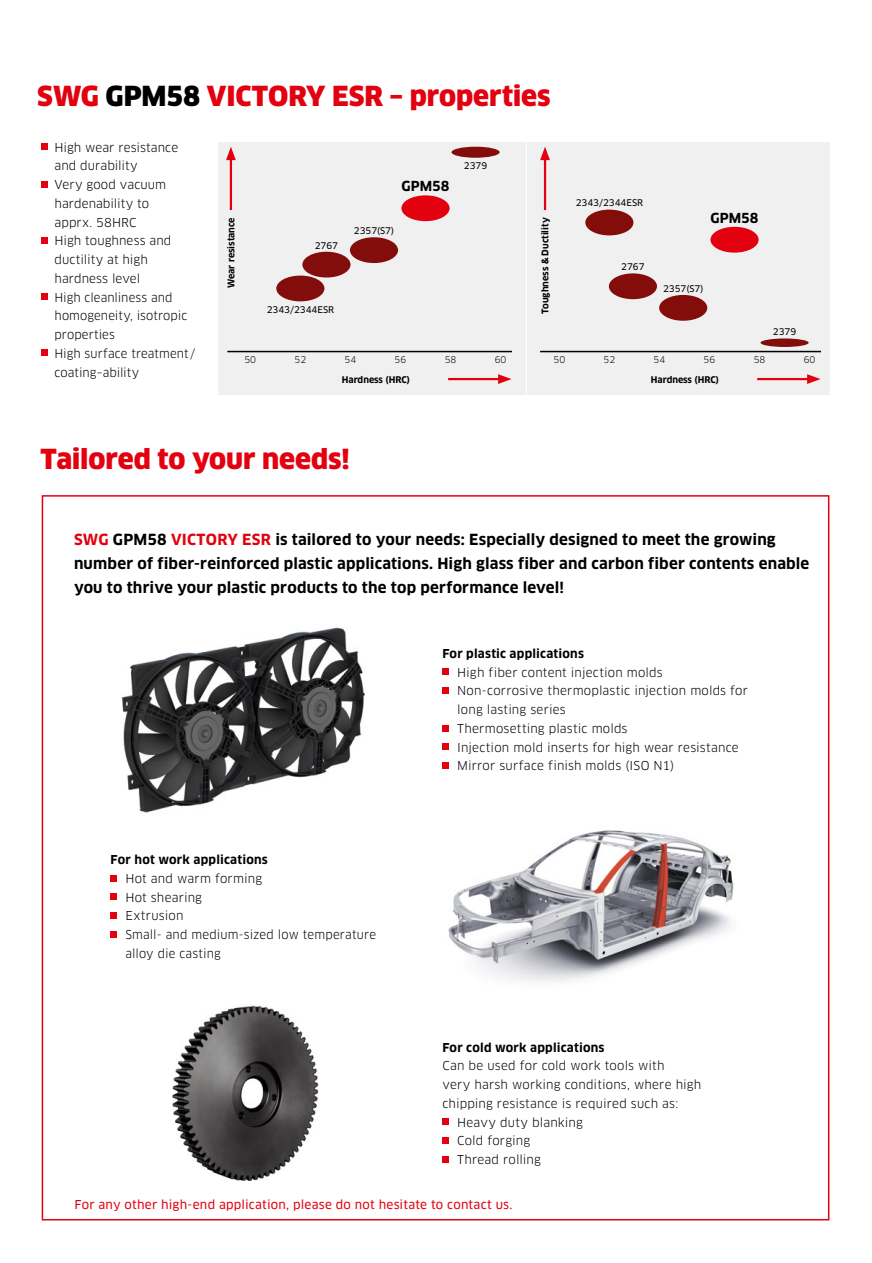
<style>
.page{position:relative;width:872px;height:1263px;background:#fff}
.page>*{position:absolute;margin:0;border:0;box-sizing:border-box;transform-origin:0 0}
.t1{font:900 27px "Clan OT";letter-spacing:-.005em;color:#e3000f}
.t2{font:700 15px/24px "Clan OT";letter-spacing:.01em;color:#000}
.t3{font:700 13.5px "Clan OT";color:#000}
.t4{font:12px/18.8px "Clan OT";letter-spacing:.01em;color:#000}
.t5{font:700 12px "Clan OT";letter-spacing:.02em;color:#000}
.t6{font:12px "Clan OT News";letter-spacing:.015em;color:#e3000f}
.t7{font:700 9px "Clan OT";color:#000}
.t8{font:9px "Clan OT News";color:#000}
.t9{font:9px "Clan OT";color:#000}
.s1{color:#000}
.s2{color:#e3000f}
</style>
<div class="page">
<img style="left:172px;top:1005px;width:147px;height:175px">
<div style="left:442px;top:1118px;width:7px;height:7px;background:#e3000f"></div>
<div style="left:442px;top:1137px;width:7px;height:7px;background:#e3000f"></div>
<div style="left:442px;top:1156px;width:7px;height:7px;background:#e3000f"></div>
<div style="left:442px;top:668px;width:7px;height:7px;background:#e3000f"></div>
<div style="left:442px;top:687px;width:7px;height:7px;background:#e3000f"></div>
<div style="left:442px;top:725px;width:7px;height:6px;background:#e3000f"></div>
<div style="left:442px;top:743px;width:7px;height:7px;background:#e3000f"></div>
<div style="left:442px;top:762px;width:7px;height:7px;background:#e3000f"></div>
<svg style="left:111px;top:875px;width:6px;height:6px"></svg>
<div style="left:111px;top:893px;width:6px;height:7px;background:#e3000f"></div>
<div style="left:111px;top:912px;width:6px;height:7px;background:#e3000f"></div>
<div style="left:111px;top:931px;width:6px;height:7px;background:#e3000f"></div>
<div style="left:41px;top:143px;width:7px;height:7px;background:#e3000f"></div>
<div style="left:41px;top:181px;width:7px;height:7px;background:#e3000f"></div>
<div style="left:41px;top:237px;width:7px;height:7px;background:#e3000f"></div>
<div style="left:41px;top:293px;width:7px;height:7px;background:#e3000f"></div>
<div style="left:41px;top:350px;width:7px;height:6px;background:#e3000f"></div>
<div style="left:217px;top:142px;width:612px;height:253px;background:#f0f0f0"></div>
<hr style="left:227px;top:351px;width:285px;height:1px;background:#000">
<hr style="left:230px;top:156px;width:2px;height:54px;background:#e3000f">
<svg style="left:226px;top:147px;width:10px;height:13px"></svg>
<hr style="left:448px;top:378px;width:54px;height:2px;background:#e3000f">
<svg style="left:498px;top:374px;width:13px;height:10px"></svg>
<div style="left:276px;top:276px;width:48px;height:25px;background:#820d0b;border-radius:50%"></div>
<div style="left:302px;top:252px;width:48px;height:25px;background:#820d0b;border-radius:50%"></div>
<div style="left:350px;top:237px;width:48px;height:26px;background:#820d0b;border-radius:50%"></div>
<div style="left:401px;top:195px;width:48px;height:26px;background:#e3000f;border-radius:50%"></div>
<div style="left:451px;top:147px;width:48px;height:11px;background:#820d0b;border-radius:50%"></div>
<hr style="left:540px;top:351px;width:281px;height:1px;background:#000">
<hr style="left:544px;top:156px;width:2px;height:54px;background:#e3000f">
<svg style="left:540px;top:147px;width:10px;height:13px"></svg>
<hr style="left:757px;top:378px;width:54px;height:2px;background:#e3000f">
<svg style="left:807px;top:374px;width:13px;height:10px"></svg>
<div style="left:585px;top:210px;width:48px;height:25px;background:#820d0b;border-radius:50%"></div>
<div style="left:609px;top:273px;width:48px;height:26px;background:#820d0b;border-radius:50%"></div>
<div style="left:659px;top:295px;width:48px;height:26px;background:#820d0b;border-radius:50%"></div>
<div style="left:710px;top:227px;width:48px;height:26px;background:#e3000f;border-radius:50%"></div>
<div style="left:760px;top:338px;width:48px;height:9px;background:#820d0b;border-radius:50%"></div>
<hr style="left:526px;top:142px;width:1px;height:253px;background:#fff">
<img style="left:121px;top:627px;width:244px;height:186px">
<img style="left:448px;top:830px;width:286px;height:152px">
<h1 class="t1" style="left:37px;top:80px;width:515px">SWG <span class="s1">GPM58</span> VICTORY ESR – properties</h1>
<p class="t4" style="left:55px;top:138px;width:142px">High wear resistance and durability<br>Very good vacuum hardenability to<br>apprx. 58HRC<br>High toughness and ductility at high hardness level<br>High cleanliness and homogeneity, isotropic properties<br>High surface treatment / coating–ability</p>
<p class="t7" style="left:226px;top:288px;width:72px;rotate:-90deg">Wear resistance</p>
<p class="t8" style="left:315px;top:240px;width:25px">2767</p>
<p class="t3" style="left:401px;top:178px;width:49px">GPM58</p>
<p class="t8" style="left:354px;top:225px;width:42px">2357(S7)</p>
<p class="t8" style="left:464px;top:161px;width:25px">2379</p>
<p class="t8" style="left:267px;top:305px;width:69px">2343/2344ESR</p>
<p class="t9" style="left:244px;top:354px;width:13px">50</p>
<p class="t9" style="left:294px;top:354px;width:13px">52</p>
<p class="t9" style="left:344px;top:354px;width:13px">54</p>
<p class="t9" style="left:394px;top:354px;width:13px">56</p>
<p class="t9" style="left:444px;top:354px;width:13px">58</p>
<p class="t9" style="left:495px;top:354px;width:13px">60</p>
<p class="t7" style="left:342px;top:374px;width:70px">Hardness (HRC)</p>
<h1 class="t1" style="left:40px;top:442px;width:311px">Tailored to your needs!</h1>
<p class="t7" style="left:540px;top:314px;width:98px;rotate:-90deg">Toughness &amp; Ductility</p>
<p class="t8" style="left:575px;top:197px;width:69px">2343/2344ESR</p>
<p class="t8" style="left:621px;top:262px;width:25px">2767</p>
<p class="t3" style="left:710px;top:210px;width:49px">GPM58</p>
<p class="t8" style="left:663px;top:283px;width:42px">2357(S7)</p>
<p class="t8" style="left:773px;top:326px;width:25px">2379</p>
<p class="t9" style="left:553px;top:354px;width:13px">50</p>
<p class="t9" style="left:603px;top:354px;width:13px">52</p>
<p class="t9" style="left:653px;top:354px;width:13px">54</p>
<p class="t9" style="left:703px;top:354px;width:13px">56</p>
<p class="t9" style="left:753px;top:354px;width:13px">58</p>
<p class="t9" style="left:803px;top:354px;width:13px">60</p>
<p class="t7" style="left:651px;top:374px;width:70px">Hardness (HRC)</p>
<p class="t2" style="left:74px;top:528px;width:737px"><span class="s2">SWG</span> GPM58 <span class="s2">VICTORY ESR</span> is tailored to your needs: Especially designed to meet the growing number of fiber-reinforced plastic applications. High glass fiber and carbon fiber contents enable you to thrive your plastic products to the top performance level!</p>
<p class="t5" style="left:111px;top:853px;width:159px">For hot work applications</p>
<p class="t4" style="left:125px;top:869px;width:252px">Hot and warm forming<br>Hot shearing<br>Extrusion<br>Small- and medium-sized low temperature alloy die casting</p>
<p class="t5" style="left:442px;top:646px;width:143px">For plastic applications</p>
<p class="t4" style="left:457px;top:663px;width:292px">High fiber content injection molds Non-corrosive thermoplastic injection molds for long lasting series<br>Thermosetting plastic molds<br>Injection mold inserts for high wear resistance Mirror surface finish molds (ISO N1)</p>
<p class="t5" style="left:442px;top:1040px;width:164px">For cold work applications</p>
<p class="t4" style="left:442px;top:1057px;width:224px">Can be used for cold work tools with</p>
<p class="t4" style="left:442px;top:1075px;width:260px">very harsh working conditions, where high</p>
<p class="t4" style="left:442px;top:1094px;width:237px">chipping resistance is required such as:</p>
<p class="t4" style="left:457px;top:1113px;width:127px">Heavy duty blanking</p>
<p class="t4" style="left:457px;top:1132px;width:75px">Cold forging</p>
<p class="t4" style="left:457px;top:1150px;width:85px">Thread rolling</p>
<p class="t6" style="left:74px;top:1197px;width:439px">For any other high-end application, please do not hesitate to contact us.</p>
</div>
